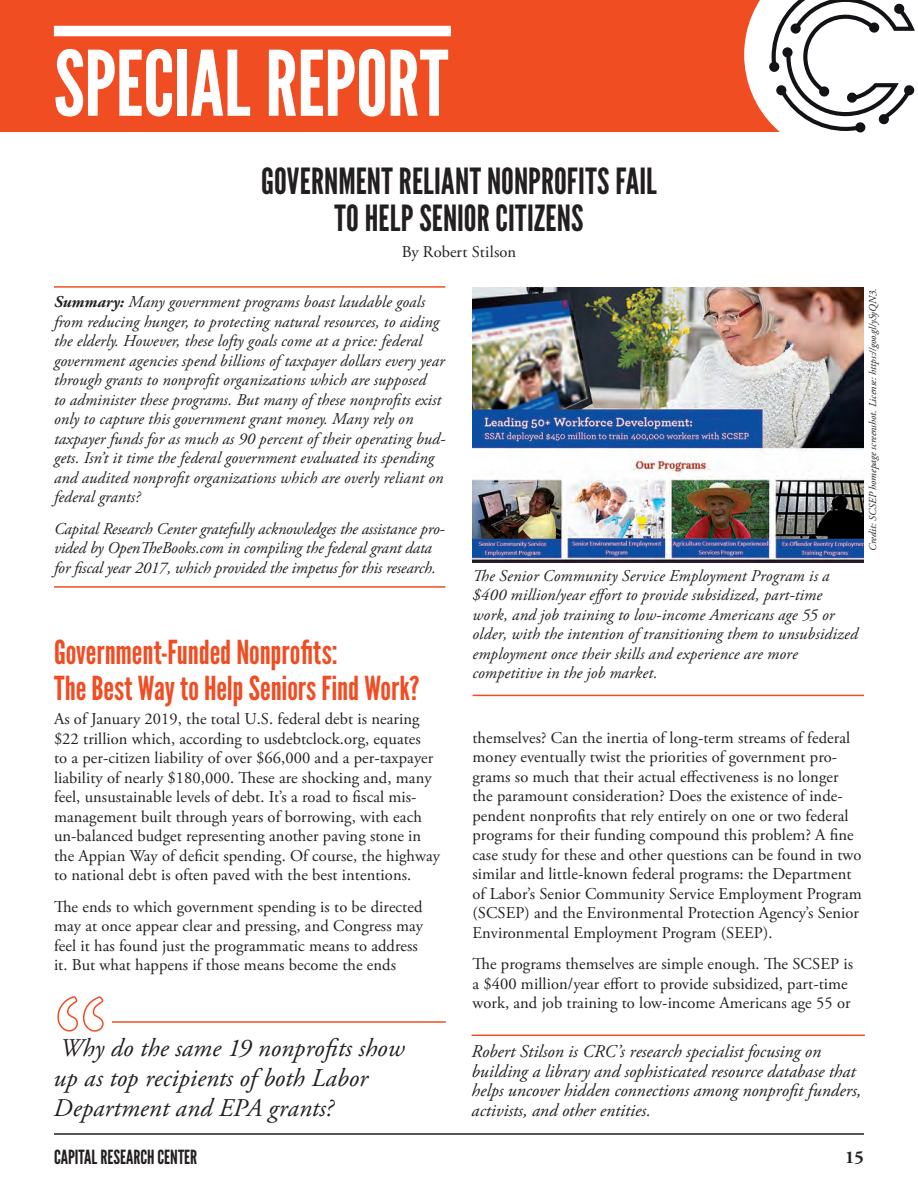
<style>
.page{position:relative;width:918px;height:1188px;background:#fff}
.page>*{position:absolute;margin:0;border:0;box-sizing:border-box;transform-origin:0 0}
.Section_Head_60{font:90px "League Gothic";letter-spacing:-.005em;color:#fff}
.Title_24{font:36px/37.5px "League Gothic";letter-spacing:.005em;color:#231f20;text-align:center}
.Subhead_24_Orange{font:33px/36px "League Gothic";letter-spacing:-.005em;color:#f04d23}
.Quote_Orange{font:italic 25.5px/30px "Adobe Garamond Pro";letter-spacing:.005em;color:#231f20}
.t1{font:19.5px "League Gothic";color:#231f20}
.Bio{font:italic 18px/19.5px "Adobe Garamond Pro";color:#231f20}
.t2{font:700 18px "Adobe Garamond Pro";color:#231f20}
.Body_11_13{font:16.5px/19.5px "Adobe Garamond Pro";letter-spacing:.005em;color:#231f20}
.Summary_Orange{font:italic 16.5px/19.5px "Adobe Garamond Pro";letter-spacing:.005em;color:#231f20}
.Caption_w_line_orang{font:italic 16.5px/19.5px "Adobe Garamond Pro";letter-spacing:.01em;color:#231f20}
.Author{font:16.5px "Adobe Garamond Pro";letter-spacing:.01em;color:#231f20}
.credits{font:italic 10.5px "Adobe Garamond Pro";color:#231f20}
.s1{font-weight:700}
</style>
<div class="page">
<hr style="left:54px;top:1133px;width:810px;height:2px;background:#231f20">
<div style="left:0;top:0;width:918px;height:132px;background:#f04d23"></div>
<svg style="left:744px;top:0;width:174px;height:133px;background:#dad2d0"></svg>
<div style="left:54px;top:26px;width:397px;height:10px;background:#fff"></div>
<hr style="left:54px;top:286px;width:391px;height:2px;background:#f04d23">
<hr style="left:54px;top:586px;width:391px;height:2px;background:#f04d23">
<hr style="left:473px;top:695px;width:391px;height:1px;background:#f04d23">
<img style="left:472px;top:288px;width:392px;height:275px">
<hr style="left:54px;top:1021px;width:392px;height:2px;background:#f04d23">
<div style="left:54px;top:992px;width:58px;height:40px;background:#fff"></div>
<svg style="left:57px;top:996px;width:47px;height:36px"></svg>
<hr style="left:472px;top:1035px;width:393px;height:1px;background:#f04d23">
<p class="Section_Head_60" style="left:54px;top:32px;width:396px">SPECIAL REPORT</p>
<p class="Title_24" style="left:261px;top:163px;width:397px">GOVERNMENT RELIANT NONPROFITS FAIL<br>TO HELP SENIOR CITIZENS</p>
<p class="Author" style="left:402px;top:241px;width:116px">By Robert Stilson</p>
<p class="Summary_Orange" style="left:54px;top:293px;width:393px"><span class="s1">Summary:</span> Many government programs boast laudable goals from reducing hunger, to protecting natural resources, to aiding the elderly. However, these lofty goals come at a price: federal government agencies spend billions of taxpayer dollars every year through grants to nonprofit organizations which are supposed<br>to administer these programs. But many of these nonprofits exist only to capture this government grant money. Many rely on taxpayer funds for as much as 90 percent of their operating bud&shy;gets. Isn’t it time the federal government evaluated its spending and audited nonprofit organizations which are overly reliant on federal grants?</p>
<p class="Summary_Orange" style="left:54px;top:519px;width:392px">Capital Research Center gratefully acknowledges the assistance pro&shy;vided by OpenTheBooks.com in compiling the federal grant data for fiscal year 2017, which provided the impetus for this research.</p>
<p class="Subhead_24_Orange" style="left:54px;top:635px;width:367px">Government-Funded Nonprofits:<br>The Best Way to Help Seniors Find Work?</p>
<p class="Body_11_13" style="left:54px;top:710px;width:388px">As of January 2019, the total U.S. federal debt is nearing $22 trillion which, according to usdebtclock.org, equates<br>to a per-citizen liability of over $66,000 and a per-taxpayer liability of nearly $180,000. These are shocking and, many feel, unsustainable levels of debt. It’s a road to fiscal mis&shy;management built through years of borrowing, with each un-balanced budget representing another paving stone in the Appian Way of deficit spending. Of course, the highway to national debt is often paved with the best intentions.</p>
<p class="Body_11_13" style="left:54px;top:897px;width:371px">The ends to which government spending is to be directed may at once appear clear and pressing, and Congress may feel it has found just the programmatic means to address it. But what happens if those means become the ends</p>
<p class="Caption_w_line_orang" style="left:473px;top:566px;width:387px">The Senior Community Service Employment Program is a $400 million/year effort to provide subsidized, part-time work, and job training to low-income Americans age 55 or older, with the intention of transitioning them to unsubsidized employment once their skills and experience are more competitive in the job market.</p>
<p class="credits" style="left:866px;top:551px;width:264px;rotate:-90deg">Credit: SCSEP homepage screenshot. License: https://goo.gl/ySyQN3.</p>
<p class="Body_11_13" style="left:473px;top:728px;width:391px">themselves? Can the inertia of long-term streams of federal money eventually twist the priorities of government pro&shy;grams so much that their actual effectiveness is no longer the paramount consideration? Does the existence of inde&shy;pendent nonprofits that rely entirely on one or two federal programs for their funding compound this problem? A fine case study for these and other questions can be found in two similar and little-known federal programs: the Department of Labor’s Senior Community Service Employment Program (SCSEP) and the Environmental Protection Agency’s Senior Environmental Employment Program (SEEP).</p>
<p class="Body_11_13" style="left:473px;top:955px;width:382px">The programs themselves are simple enough. The SCSEP is a $400 million/year effort to provide subsidized, part-time work, and job training to low-income Americans age 55 or</p>
<p class="Quote_Orange" style="left:54px;top:1033px;width:352px">Why do the same 19 nonprofits show up as top recipients of both Labor<br>Department and EPA grants?</p>
<p class="Bio" style="left:472px;top:1042px;width:391px">Robert Stilson is CRC’s research specialist focusing on building a library and sophisticated resource database that helps uncover hidden connections among nonprofit funders, activists, and other entities.</p>
<p class="t1" style="left:54px;top:1146px;width:145px">CAPITAL RESEARCH CENTER</p>
<p class="t2" style="left:845px;top:1147px;width:20px">15</p>
</div>
